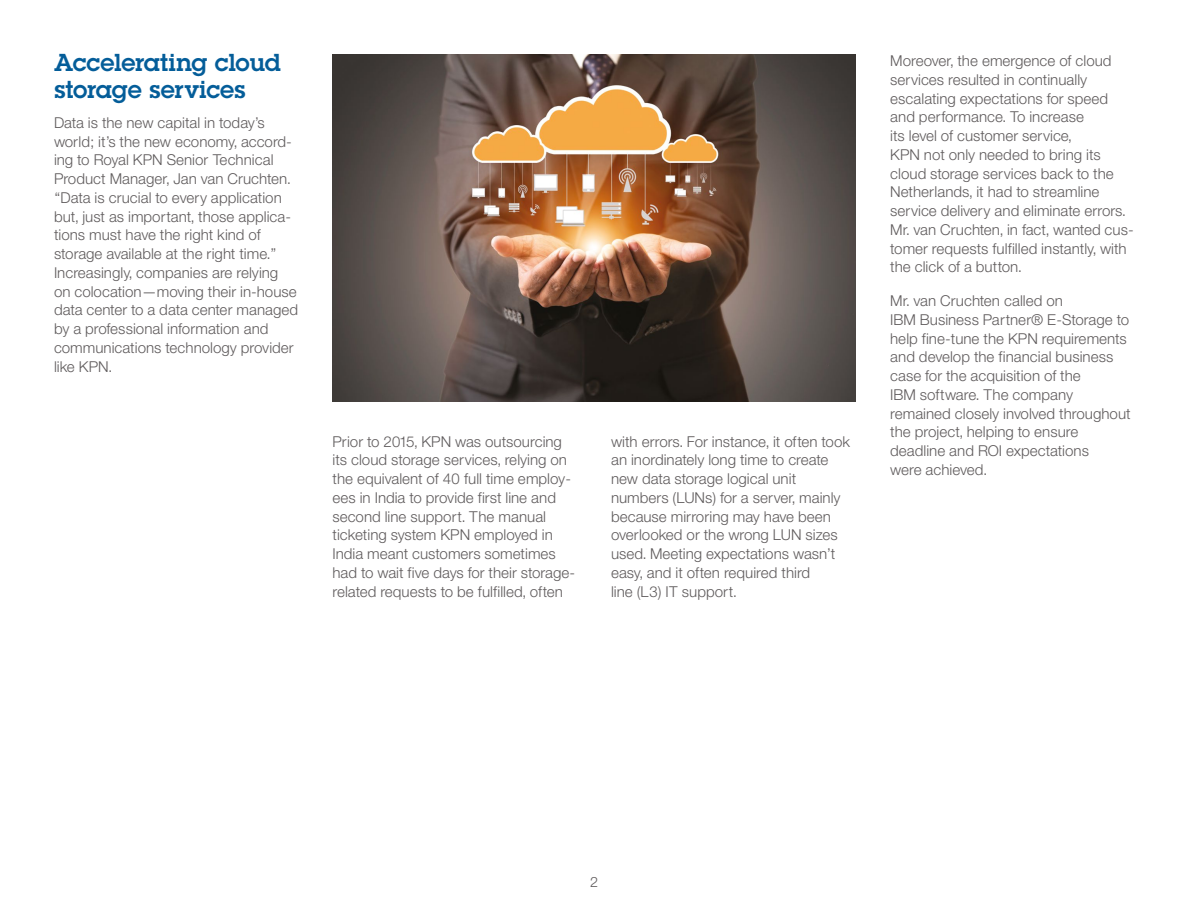
<style>
.page{position:relative;width:1188px;height:918px;background:#fff}
.page>*{position:absolute;margin:0;border:0;box-sizing:border-box;transform-origin:0 0}
.t1{font:24px/27px "Lubalin Demifor IBM";color:#045d99}
.t2{font:15px/18.8px "Helv Neue Lightfor IBM";color:#5f5b5c}
.t3{font:14.25px "Helv Neue Lightfor IBM";color:#5f5b5c}
</style>
<div class="page">
<img style="left:333px;top:54px;width:522px;height:348px">
<h2 class="t1" style="left:54px;top:49px;width:228px">Accelerating cloud storage services</h2>
<p class="t2" style="left:54px;top:113px;width:246px">Data is the new capital in today’s world; it’s the new economy, accord&shy;ing to Royal KPN Senior Technical Product Manager, Jan van Cruchten. “Data is crucial to every application but, just as important, those applica&shy;tions must have the right kind of storage available at the right time.” Increasingly, companies are relying on colocation—moving their in-house data center to a data center managed by a professional information and communications technology provider like KPN.</p>
<p class="t2" style="left:333px;top:432px;width:244px">Prior to 2015, KPN was outsourcing its cloud storage services, relying on the equivalent of 40 full time employ&shy;ees in India to provide first line and second line support. The manual ticketing system KPN employed in India meant customers sometimes had to wait five days for their storage&shy;related requests to be fulfilled, often</p>
<p class="t2" style="left:611px;top:432px;width:241px">with errors. For instance, it often took an inordinately long time to create new data storage logical unit numbers (LUNs) for a server, mainly because mirroring may have been overlooked or the wrong LUN sizes used. Meeting expectations wasn’t easy, and it often required third<br>line (L3) IT support.</p>
<p class="t2" style="left:890px;top:51px;width:245px">Moreover, the emergence of cloud services resulted in continually escalating expectations for speed and performance. To increase<br>its level of customer service,<br>KPN not only needed to bring its cloud storage services back to the Netherlands, it had to streamline service delivery and eliminate errors.<br>Mr. van Cruchten, in fact, wanted cus&shy;tomer requests fulfilled instantly, with the click of a button.</p>
<p class="t2" style="left:890px;top:291px;width:242px">Mr. van Cruchten called on<br>IBM Business Partner® E-Storage to help fine-tune the KPN requirements and develop the financial business case for the acquisition of the<br>IBM software. The company remained closely involved throughout the project, helping to ensure deadline and ROI expectations<br>were achieved.</p>
<p class="t3" style="left:590px;top:873px;width:9px">2</p>
</div>
